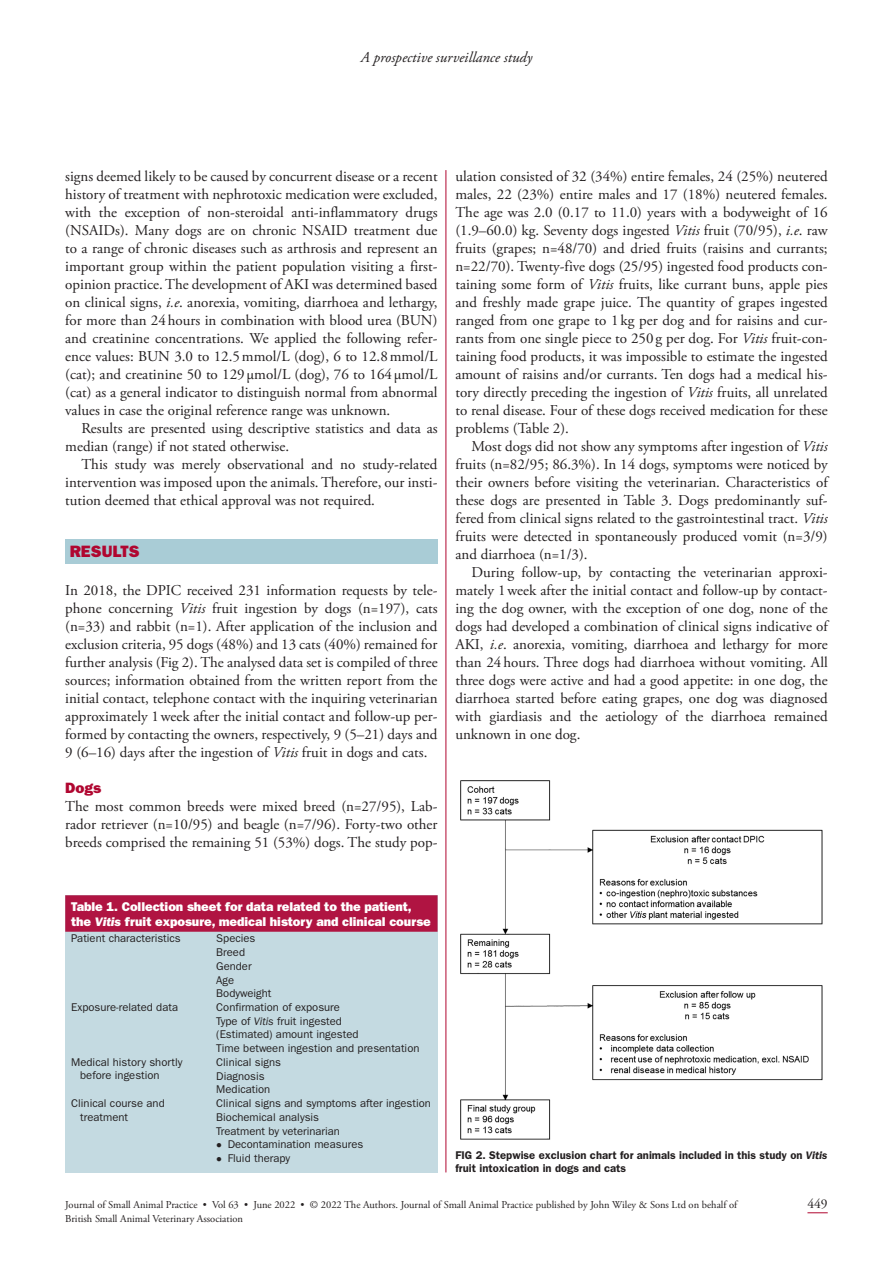
<style>
.page{position:relative;width:893px;height:1263px;background:#fff}
.page>*{position:absolute;margin:0;border:0;box-sizing:border-box;transform-origin:0 0}
._1_HD{font:16.5px "ITC Franklin Gothic Std Hvy";color:#b00630}
.TXT{font:15px/18px "Adobe Garamond Pro";color:#231f20;text-align:justify}
.TXT_F{font:15px/18px "Adobe Garamond Pro";color:#231f20;text-align:justify}
.t1{font:italic 15px "Adobe Garamond Pro";color:#231f20}
._2_HD{font:15px "ITC Franklin Gothic Std Hvy";color:#b00630}
.t2{font:13.5px "Adobe Garamond Pro";color:#231f20}
.T_TITLE{font:12.75px/15px "ITC Franklin Gothic Std Hvy";letter-spacing:-.005em;color:#fff}
.TB{font:11.25px/13.5px "ITC Franklin Gothic Std";color:#231f20}
.FIG_CAP{font:600 11.25px/13.5px "ITC Franklin Gothic Std";color:#231f20}
.t3{font:10.5px "Adobe Garamond Pro";color:#231f20}
.s1{font-style:italic}
.s2{font-family:"ITC Franklin Gothic Std Hvy It"}
.s3{font-family:"STIX General"}
</style>
<div class="page">
<hr style="left:446px;top:170px;width:1px;height:1002px;background:#b00630">
<svg style="left:807px;top:1212px;width:21px;height:1px"></svg>
<div style="left:65px;top:539px;width:373px;height:24px;background:#a9ccd6"></div>
<div style="left:65px;top:895px;width:373px;height:277px;background:#c4dae1"></div>
<div style="left:65px;top:895px;width:373px;height:37px;background:#b01442"></div>
<img style="left:460px;top:780px;width:363px;height:360px">
<p class="t1" style="left:361px;top:48px;width:173px">A prospective surveillance study</p>
<p class="TXT" style="left:65px;top:168px;width:374px">signs deemed likely to be caused by concurrent disease or a recent history of treatment with nephrotoxic medication were excluded, with the exception of non-steroidal anti-inflammatory drugs (NSAIDs). Many dogs are on chronic NSAID treatment due to a range of chronic diseases such as arthrosis and represent an important group within the patient population visiting a first&shy;opinion practice. The development of AKI was determined based on clinical signs, <span class="s1">i.e</span>. anorexia, vomiting, diarrhoea and lethargy, for more than 24hours in combination with blood urea (BUN) and creatinine concentrations. We applied the following refer&shy;ence values: BUN 3.0 to 12.5mmol/L (dog), 6 to 12.8mmol/L (cat); and creatinine 50 to 129μmol/L (dog), 76 to 164μmol/L (cat) as a general indicator to distinguish normal from abnormal values in case the original reference range was unknown.</p>
<p class="TXT" style="left:65px;top:420px;width:374px;text-indent:16px">Results are presented using descriptive statistics and data as median (range) if not stated otherwise.</p>
<p class="TXT" style="left:65px;top:456px;width:374px;text-indent:16px">This study was merely observational and no study-related intervention was imposed upon the animals. Therefore, our insti&shy;tution deemed that ethical approval was not required.</p>
<p class="_1_HD" style="left:70px;top:541px;width:71px">RESULTS</p>
<p class="TXT_F" style="left:65px;top:581px;width:374px">In 2018, the DPIC received 231 information requests by tele&shy;phone concerning <span class="s1">Vitis</span> fruit ingestion by dogs (n=197), cats (n=33) and rabbit (n=1). After application of the inclusion and exclusion criteria, 95 dogs (48%) and 13 cats (40%) remained for further analysis (Fig 2). The analysed data set is compiled of three sources; information obtained from the written report from the initial contact, telephone contact with the inquiring veterinarian approximately 1week after the initial contact and follow-up per&shy;formed by contacting the owners, respectively, 9 (5–21) days and 9 (6–16) days after the ingestion of <span class="s1">Vitis</span> fruit in dogs and cats.</p>
<p class="_2_HD" style="left:65px;top:779px;width:37px">Dogs</p>
<p class="TXT_F" style="left:65px;top:797px;width:374px">The most common breeds were mixed breed (n=27/95), Lab&shy;rador retriever (n=10/95) and beagle (n=7/96). Forty-two other breeds comprised the remaining 51 (53%) dogs. The study pop-</p>
<p class="TXT_F" style="left:455px;top:168px;width:374px">ulation consisted of 32 (34%) entire females, 24 (25%) neutered males, 22 (23%) entire males and 17 (18%) neutered females.<br>The age was 2.0 (0.17 to 11.0) years with a bodyweight of 16 (1.9–60.0) kg. Seventy dogs ingested <span class="s1">Vitis</span> fruit (70/95), <span class="s1">i.e</span>. raw fruits (grapes; n=48/70) and dried fruits (raisins and currants; n=22/70). Twenty-five dogs (25/95) ingested food products con&shy;taining some form of <span class="s1">Vitis</span> fruits, like currant buns, apple pies and freshly made grape juice. The quantity of grapes ingested ranged from one grape to 1kg per dog and for raisins and cur&shy;rants from one single piece to 250g per dog. For <span class="s1">Vitis</span> fruit-con&shy;taining food products, it was impossible to estimate the ingested amount of raisins and/or currants. Ten dogs had a medical his&shy;tory directly preceding the ingestion of <span class="s1">Vitis</span> fruits, all unrelated to renal disease. Four of these dogs received medication for these problems (Table 2).</p>
<p class="TXT" style="left:455px;top:438px;width:374px;text-indent:16px">Most dogs did not show any symptoms after ingestion of <span class="s1">Vitis </span>fruits (n=82/95; 86.3%). In 14 dogs, symptoms were noticed by their owners before visiting the veterinarian. Characteristics of these dogs are presented in Table 3. Dogs predominantly suf&shy;fered from clinical signs related to the gastrointestinal tract. <span class="s1">Vitis </span>fruits were detected in spontaneously produced vomit (n=3/9) and diarrhoea (n=1/3).</p>
<p class="TXT" style="left:455px;top:564px;width:374px;text-indent:16px">During follow-up, by contacting the veterinarian approxi&shy;mately 1week after the initial contact and follow-up by contact&shy;ing the dog owner, with the exception of one dog, none of the dogs had developed a combination of clinical signs indicative of AKI, <span class="s1">i.e</span>. anorexia, vomiting, diarrhoea and lethargy for more than 24hours. Three dogs had diarrhoea without vomiting. All three dogs were active and had a good appetite: in one dog, the diarrhoea started before eating grapes, one dog was diagnosed with giardiasis and the aetiology of the diarrhoea remained unknown in one dog.</p>
<p class="T_TITLE" style="left:71px;top:899px;width:361px">Table 1. Collection sheet for data related to the patient, the <span class="s2">Vitis</span> fruit exposure, medical history and clinical course</p>
<p class="TB" style="left:71px;top:932px;width:111px">Patient characteristics</p>
<p class="TB" style="left:216px;top:932px;width:41px">Species</p>
<p class="TB" style="left:216px;top:946px;width:30px">Breed</p>
<p class="TB" style="left:216px;top:959px;width:37px">Gender</p>
<p class="TB" style="left:216px;top:973px;width:19px">Age</p>
<p class="TB" style="left:216px;top:987px;width:57px">Bodyweight</p>
<p class="TB" style="left:71px;top:1000px;width:108px">Exposure-related data</p>
<p class="TB" style="left:216px;top:1000px;width:125px">Confirmation of exposure</p>
<p class="TB" style="left:216px;top:1014px;width:127px">Type of <span class="s1">Vitis</span> fruit ingested</p>
<p class="TB" style="left:216px;top:1028px;width:144px">(Estimated) amount ingested</p>
<p class="TB" style="left:216px;top:1042px;width:205px">Time between ingestion and presentation</p>
<p class="TB" style="left:80px;top:1055px;width:104px;text-indent:-9px">Medical history shortly before ingestion</p>
<p class="TB" style="left:216px;top:1055px;width:66px">Clinical signs</p>
<p class="TB" style="left:216px;top:1069px;width:50px">Diagnosis</p>
<p class="TB" style="left:216px;top:1083px;width:55px">Medication</p>
<p class="TB" style="left:80px;top:1096px;width:86px;text-indent:-9px">Clinical course and treatment</p>
<p class="TB" style="left:216px;top:1096px;width:216px">Clinical signs and symptoms after ingestion</p>
<p class="TB" style="left:216px;top:1110px;width:104px">Biochemical analysis</p>
<p class="TB" style="left:216px;top:1124px;width:125px">Treatment by veterinarian</p>
<p class="TB" style="left:216px;top:1138px;width:148px"><span class="s3">•</span> Decontamination measures</p>
<p class="TB" style="left:216px;top:1151px;width:75px"><span class="s3">•</span> Fluid therapy</p>
<p class="FIG_CAP" style="left:455px;top:1148px;width:373px">FIG 2. Stepwise exclusion chart for animals included in this study on <span class="s1">Vitis </span>fruit intoxication in dogs and cats</p>
<p class="t3" style="left:65px;top:1199px;width:674px">Journal of Small Animal Practice • Vol 63 • June 2022 • © 2022 The Authors. Journal of Small Animal Practice published by John Wiley &amp; Sons Ltd on behalf of</p>
<p class="t2" style="left:807px;top:1196px;width:22px">449</p>
<p class="t3" style="left:65px;top:1212px;width:179px">British Small Animal Veterinary Association</p>
</div>
